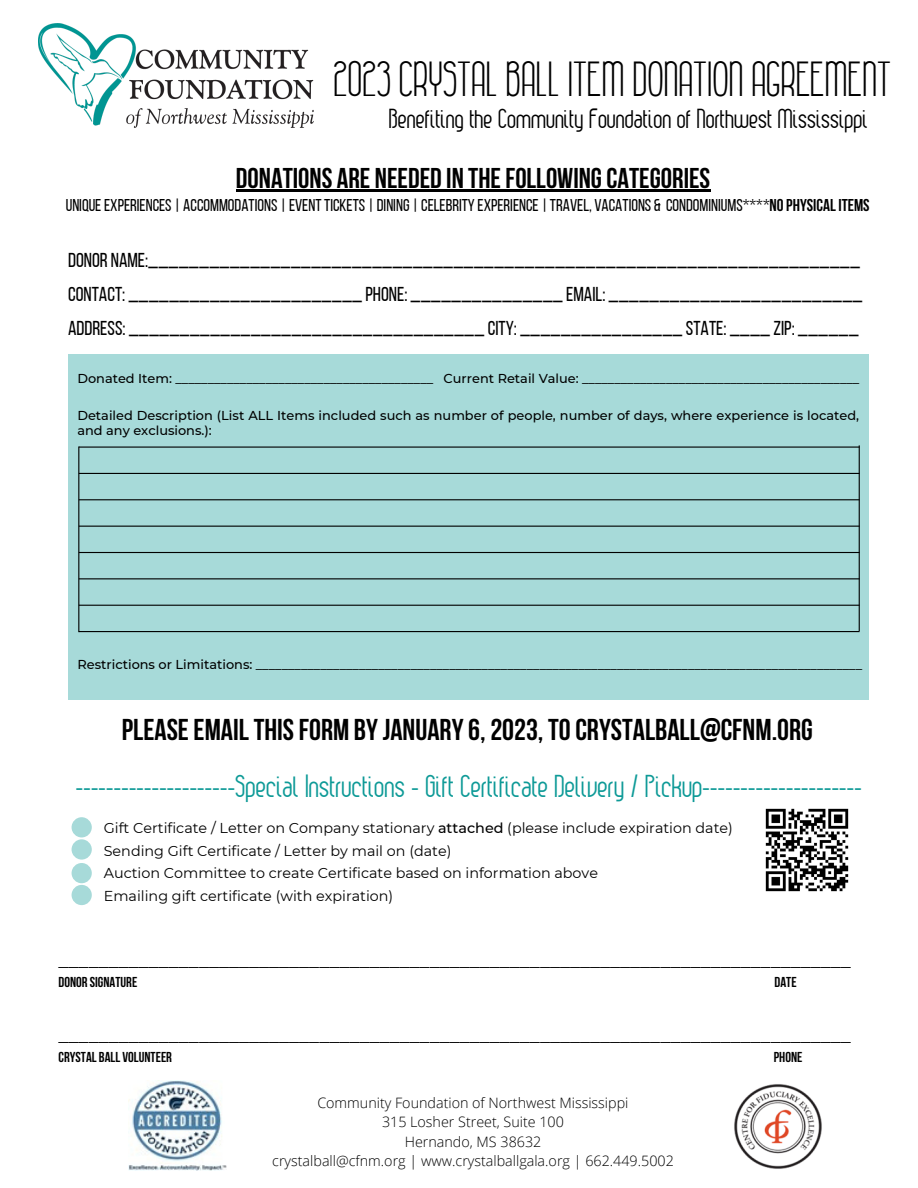
<style>
.page{position:relative;width:918px;height:1188px;background:#fff}
.page>*{position:absolute;margin:0;border:0;box-sizing:border-box;transform-origin:0 0}
.t1{font:49.2px "Colonial Havana";color:#000}
.t2{font:700 30px "Bebas Neue";color:#000}
.t3{font:700 28.5px "Bebas Neue";color:#000}
.t4{font:21.45px "Havana";color:#0e9a97}
.t5{font:20.1px/33.8px "Bebas Neue";color:#000}
.t6{font:20.1px "Montserrat";color:#000}
.t7{font:18.75px "Havana";color:#000}
.t8{font:17.1px "Bebas Neue";color:#000}
.t9{font:14.4px/22.5px "Montserrat";color:#000}
.t10{font:300 14.4px/19.4px "Open Sans";color:#000;text-align:center}
.t11{font:700 14.4px "Bebas Neue";color:#000}
.t12{font:500 12.9px/15px "Montserrat";color:#000}
.s1{font-weight:700}
.s2{font-weight:500}
</style>
<div class="page">
<img style="left:734px;top:1084px;width:88px;height:85px">
<img style="left:128px;top:1080px;width:98px;height:90px">
<img style="left:39px;top:24px;width:274px;height:103px">
<div style="left:68px;top:354px;width:801px;height:346px;background:#a7dad9"></div>
<hr style="left:79px;top:447px;width:781px;height:1px;background:#000">
<hr style="left:78px;top:447px;width:1px;height:185px;background:#000">
<hr style="left:859px;top:445px;width:1px;height:186px;background:#000">
<hr style="left:79px;top:473px;width:781px;height:1px;background:#000">
<hr style="left:79px;top:499px;width:781px;height:1px;background:#000">
<hr style="left:79px;top:526px;width:781px;height:1px;background:#000">
<hr style="left:79px;top:552px;width:781px;height:1px;background:#000">
<hr style="left:79px;top:578px;width:781px;height:1px;background:#000">
<hr style="left:79px;top:605px;width:781px;height:1px;background:#000">
<hr style="left:79px;top:631px;width:781px;height:1px;background:#000">
<img style="left:765px;top:808px;width:84px;height:84px">
<div style="left:72px;top:817px;width:20px;height:20px;background:#a7dad9;border-radius:50%"></div>
<hr style="left:236px;top:190px;width:474px;height:2px;background:#000">
<div style="left:72px;top:839px;width:20px;height:21px;background:#a7dad9;border-radius:50%"></div>
<div style="left:72px;top:863px;width:20px;height:20px;background:#a7dad9;border-radius:50%"></div>
<div style="left:72px;top:885px;width:20px;height:20px;background:#a7dad9;border-radius:50%"></div>
<h1 class="t1" style="left:333px;top:59px;width:559px">2023 CRYSTAL BALL ITEM DONATION AGREEMENT</h1>
<h3 class="t7" style="left:390px;top:114px;width:480px">Benefiting the Community Foundation of Northwest Mississippi</h3>
<h3 class="t3" style="left:236px;top:166px;width:476px">DONATIONS ARE NEEDED IN THE FOLLOWING CATEGORIES</h3>
<h3 class="t8" style="left:66px;top:198px;width:805px">UNIQUE EXPERIENCES | ACCOMMODATIONS | EVENT TICKETS | DINING | CELEBRITY EXPERIENCE | TRAVEL, VACATIONS &amp; CONDOMINIUMS****<span class="s1">NO PHYSICAL ITEMS</span></h3>
<p class="t5" style="left:68px;top:245px;width:796px">DONOR NAME:______________________________________________________________________<br>CONTACT: _______________________ PHONE: _______________ EMAIL: _________________________<br>ADDRESS: ___________________________________ CITY: ________________ STATE: ____ ZIP: ______</p>
<p class="t12" style="left:77px;top:371px;width:783px">Donated Item: ________________________________________ Current Retail Value: ___________________________________________</p>
<p class="t12" style="left:77px;top:408px;width:783px">Detailed Description (List ALL Items included such as number of people, number of days, where experience is located, and any exclusions.):</p>
<p class="t12" style="left:77px;top:657px;width:786px">Restrictions or Limitations: ______________________________________________________________________________________________</p>
<h2 class="t2" style="left:122px;top:718px;width:693px">PLEASE EMAIL THIS FORM BY JANUARY 6, 2023, TO CRYSTALBALL@CFNM.ORG</h2>
<h3 class="t4" style="left:77px;top:781px;width:788px">---------------------Special Instructions - Gift Certificate Delivery / Pickup---------------------</h3>
<p class="t9" style="left:104px;top:817px;width:631px">Gift Certificate / Letter on Company stationary <span class="s2">attached</span> (please include expiration date)<br>Sending Gift Certificate / Letter by mail on (date)<br>Auction Committee to create Certificate based on information above<br>Emailing gift certificate (with expiration)</p>
<h3 class="t6" style="left:59px;top:947px;width:794px">_______________________________________________________________________________</h3>
<p class="t11" style="left:59px;top:976px;width:80px">DONOR SIGNATURE</p>
<p class="t11" style="left:775px;top:976px;width:24px">DATE</p>
<h3 class="t6" style="left:59px;top:1023px;width:794px">_______________________________________________________________________________</h3>
<p class="t11" style="left:59px;top:1052px;width:115px">CRYSTAL BALL VOLUNTEER</p>
<p class="t11" style="left:774px;top:1052px;width:30px">PHONE</p>
<p class="t10" style="left:272px;top:1093px;width:403px">Community Foundation of Northwest Mississippi<br>315 Losher Street, Suite 100<br>Hernando, MS 38632<br>crystalball@cfnm.org | www.crystalballgala.org | 662.449.5002</p>
</div>
